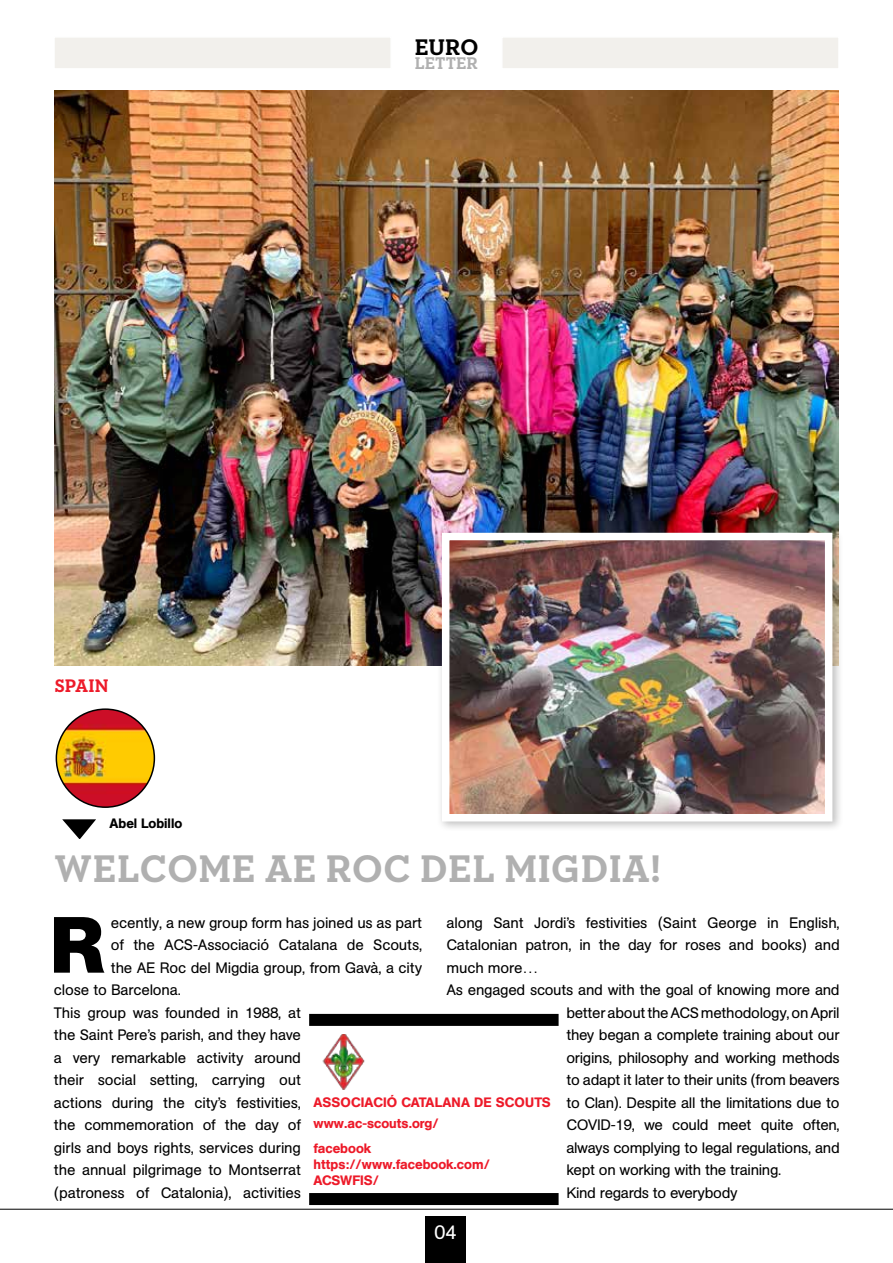
<style>
.page{position:relative;width:893px;height:1263px;background:#fff}
.page>*{position:absolute;margin:0;border:0;box-sizing:border-box;transform-origin:0 0}
.t1{font:700 78.75px "AG Book Pro";color:#000}
.t2{font:700 39.15px "Neutraface Slab Text";letter-spacing:.01em;color:#b0b0b0}
.t3{font:700 22.95px "Neutraface Slab Text";color:#000}
.t4{font:19.5px "AG Book Pro";color:#fff}
.t5{font:700 18.45px "Neutraface Slab Text";letter-spacing:.01em;color:#ed1a29}
.t6{font:700 17.25px "Neutraface Slab Text";color:#b0b0b0}
.t7{font:15px "AG Book Pro";letter-spacing:-.01em;color:#000}
.t8{font:500 13.5px/16.2px "AG Book Pro";color:#ed1a29}
.t9{font:500 13.5px "AG Book Pro";color:#000}
</style>
<div class="page">
<div style="left:425px;top:1216px;width:41px;height:47px;background:#000"></div>
<img style="left:54px;top:91px;width:784px;height:574px">
<hr style="left:0;top:1209px;width:893px;height:1px;background:#000">
<svg style="left:62px;top:819px;width:34px;height:20px"></svg>
<img style="left:56px;top:709px;width:98px;height:98px;border-radius:49px">
<div style="left:56px;top:708px;width:99px;height:100px;border:2px solid #000;border-radius:50%"></div>
<div style="left:309px;top:1193px;width:250px;height:12px;background:#000"></div>
<div style="left:309px;top:1014px;width:250px;height:12px;background:#000"></div>
<img style="left:322px;top:1035px;width:43px;height:55px">
<div style="left:437px;top:527px;width:407px;height:306px;background:#000;opacity:.25"></div>
<img style="left:451px;top:542px;width:372px;height:270px">
<div style="left:442px;top:533px;width:390px;height:288px;border:8px solid #fff"></div>
<div style="left:53px;top:36px;width:339px;height:34px;background:#f2f0ec;border:2px solid #fff"></div>
<div style="left:501px;top:36px;width:339px;height:34px;background:#f2f0ec;border:2px solid #fff"></div>
<h3 class="t3" style="left:415px;top:32px;width:65px">EURO</h3>
<p class="t6" style="left:415px;top:52px;width:65px">LETTER</p>
<p class="t5" style="left:55px;top:673px;width:56px">SPAIN</p>
<p class="t9" style="left:109px;top:814px;width:74px">Abel Lobillo</p>
<h2 class="t2" style="left:54px;top:843px;width:608px">WELCOME AE ROC DEL MIGDIA!</h2>
<p class="t7" style="left:446px;top:913px;width:395px">along Sant Jordi’s festivities (Saint George in English,</p>
<p class="t7" style="left:446px;top:935px;width:395px">Catalonian patron, in the day for roses and books) and</p>
<p class="t7" style="left:446px;top:958px;width:93px">much more…</p>
<p class="t7" style="left:446px;top:980px;width:395px">As engaged scouts and with the goal of knowing more and</p>
<p class="t7" style="left:566px;top:1003px;width:275px">better about the ACS methodology, on April</p>
<p class="t7" style="left:566px;top:1025px;width:275px">they began a complete training about our</p>
<p class="t7" style="left:566px;top:1048px;width:275px">origins, philosophy and working methods</p>
<p class="t7" style="left:566px;top:1070px;width:275px">to adapt it later to their units (from beavers</p>
<p class="t7" style="left:566px;top:1093px;width:275px">to Clan). Despite all the limitations due to</p>
<p class="t7" style="left:566px;top:1115px;width:275px">COVID-19, we could meet quite often,</p>
<p class="t7" style="left:566px;top:1138px;width:275px">always complying to legal regulations, and</p>
<p class="t7" style="left:566px;top:1160px;width:216px">kept on working with the training.</p>
<p class="t7" style="left:566px;top:1183px;width:173px">Kind regards to everybody</p>
<h1 class="t1" style="left:50px;top:894px;width:57px">R</h1>
<p class="t7" style="left:111px;top:913px;width:313px">ecently, a new group form has joined us as part</p>
<p class="t7" style="left:111px;top:935px;width:313px">of the ACS-Associació Catalana de Scouts,</p>
<p class="t7" style="left:111px;top:958px;width:313px">the AE Roc del Migdia group, from Gavà, a city</p>
<p class="t7" style="left:54px;top:980px;width:128px">close to Barcelona.</p>
<p class="t7" style="left:54px;top:1003px;width:249px">This group was founded in 1988, at</p>
<p class="t7" style="left:54px;top:1025px;width:249px">the Saint Pere’s parish, and they have</p>
<p class="t7" style="left:54px;top:1048px;width:249px">a very remarkable activity around</p>
<p class="t7" style="left:54px;top:1070px;width:249px">their social setting, carrying out</p>
<p class="t7" style="left:54px;top:1093px;width:249px">actions during the city’s festivities,</p>
<p class="t7" style="left:54px;top:1115px;width:249px">the commemoration of the day of</p>
<p class="t7" style="left:54px;top:1138px;width:249px">girls and boys rights, services during</p>
<p class="t7" style="left:54px;top:1160px;width:249px">the annual pilgrimage to Montserrat</p>
<p class="t7" style="left:54px;top:1183px;width:249px">(patroness of Catalonia), activities</p>
<p class="t8" style="left:313px;top:1092px;width:239px;line-height:20.4px">ASSOCIACIÓ CATALANA DE SCOUTS www.ac-scouts.org/</p>
<p class="t8" style="left:313px;top:1139px;width:178px">facebook https://www.facebook.com/<br>ACSWFIS/</p>
<h3 class="t4" style="left:434px;top:1220px;width:24px">04</h3>
</div>
